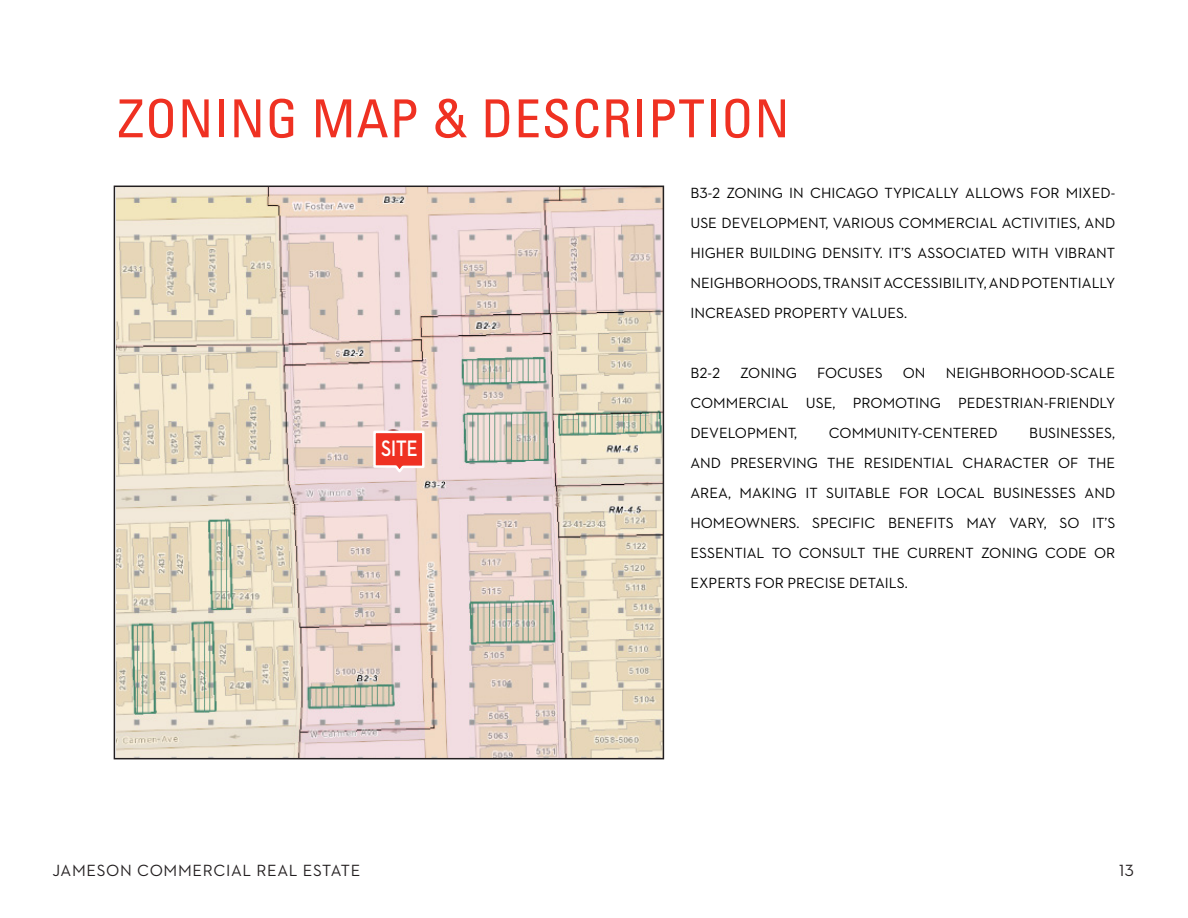
<style>
.page{position:relative;width:1188px;height:918px;background:#fff}
.page>*{position:absolute;margin:0;border:0;box-sizing:border-box;transform-origin:0 0}
.t1{font:condensed 52.5px "Univers LT Std";letter-spacing:.02em;color:#ef3122}
.t2{font:700 22.8px "Neutraface 2 Display";color:#fff;scale:.83 1}
.t3{font:16.5px "Neutraface 2 Text";letter-spacing:.04em;color:#231f20}
.t4{font:15px/30px "Neutraface 2 Text";color:#000;text-align:justify}
</style>
<div class="page">
<img style="left:117px;top:189px;width:544px;height:567px">
<div style="left:114px;top:186px;width:550px;height:573px;border:2px solid #231f20"></div>
<svg style="left:372px;top:429px;width:54px;height:46px;background:#f1796f"></svg>
<p class="t1" style="left:118px;top:85px;width:673px">ZONING MAP &amp; DESCRIPTION</p>
<p class="t2" style="left:381px;top:436px;width:45px">SITE</p>
<p class="t4" style="left:690px;top:178px;width:426px">B3-2 ZONING IN CHICAGO TYPICALLY ALLOWS FOR MIXED-USE DEVELOPMENT, VARIOUS COMMERCIAL ACTIVITIES, AND HIGHER BUILDING DENSITY. IT’S ASSOCIATED WITH VIBRANT NEIGHBORHOODS, TRANSIT ACCESSIBILITY, AND POTENTIALLY INCREASED PROPERTY VALUES.</p>
<p class="t4" style="left:690px;top:358px;width:426px;text-indent:255px">NEIGHBORHOOD-SCALE COMMERCIAL USE, PROMOTING PEDESTRIAN-FRIENDLY DEVELOPMENT,</p>
<p class="t4" style="left:690px;top:358px;width:31px">B2-2</p>
<p class="t4" style="left:740px;top:358px;width:58px">ZONING</p>
<p class="t4" style="left:817px;top:358px;width:67px">FOCUSES</p>
<p class="t4" style="left:903px;top:358px;width:24px">ON</p>
<p class="t4" style="left:690px;top:418px;width:426px;text-indent:339px">BUSINESSES, AND PRESERVING THE RESIDENTIAL CHARACTER OF THE AREA, MAKING IT SUITABLE FOR LOCAL BUSINESSES AND HOMEOWNERS. SPECIFIC BENEFITS MAY VARY, SO IT’S ESSENTIAL TO CONSULT THE CURRENT ZONING CODE OR EXPERTS FOR PRECISE DETAILS.</p>
<p class="t4" style="left:829px;top:418px;width:170px">COMMUNITY-CENTERED</p>
<p class="t3" style="left:52px;top:860px;width:309px">JAMESON COMMERCIAL REAL ESTATE</p>
<p class="t3" style="left:1119px;top:860px;width:16px">13</p>
</div>
